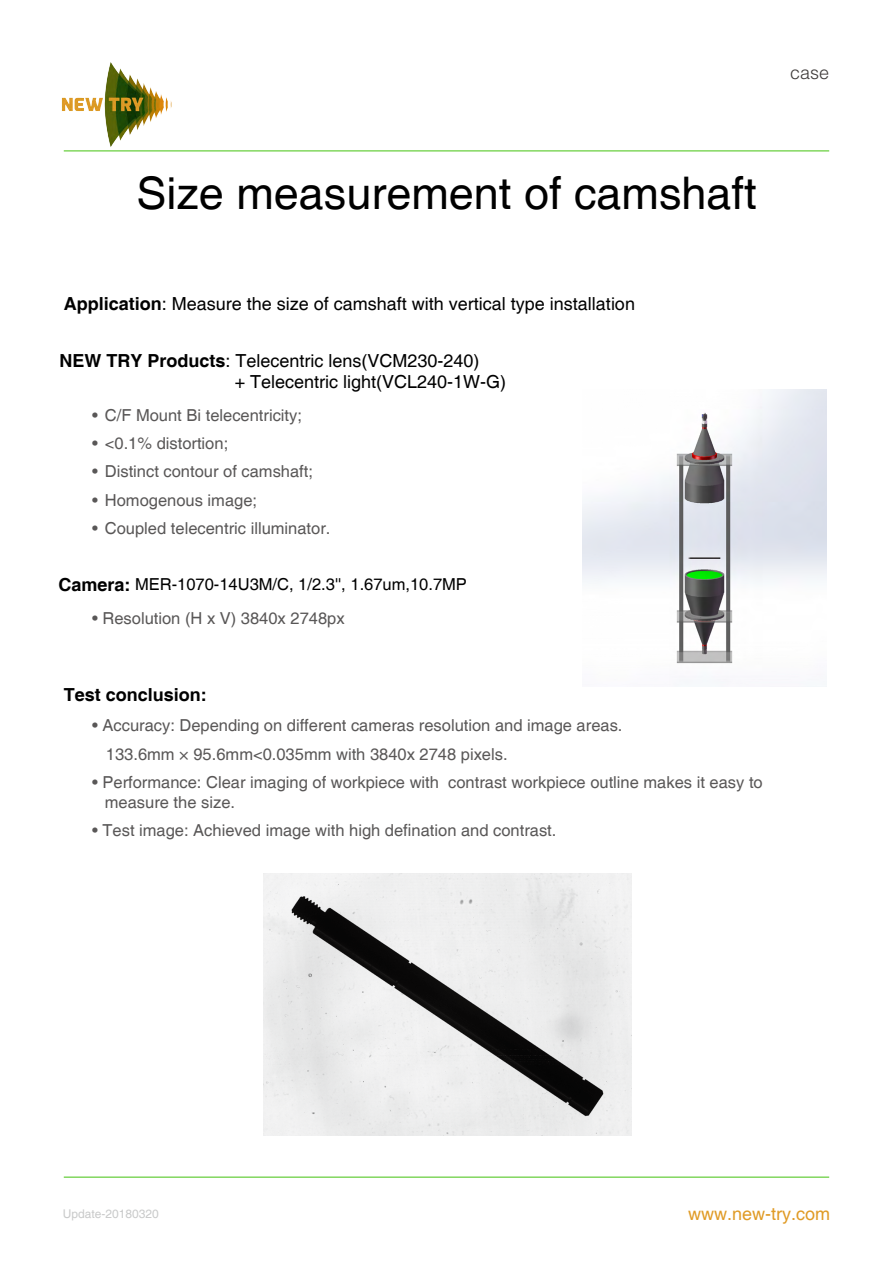
<style>
.page{position:relative;width:893px;height:1263px;background:#fff}
.page>*{position:absolute;margin:0;border:0;box-sizing:border-box;transform-origin:0 0}
.t1{font:45px "Helvetica";color:#000}
.t2{font:18px/21.6px "Helvetica";color:#000}
.t3{font:18px "Helvetica";color:#e09b26}
.t4{font:700 18px "Helvetica";color:#000}
.t5{font:300 18px "Helvetica";color:#3e3a39}
.t6{font:16.5px/28.3px "Helvetica";color:#595757}
.t7{font:16.5px "Helvetica";color:#000}
.t8{font:12px "Helvetica";color:#c9caca}
.s1{font-weight:700}
.s2{font-weight:700;font-size:18px}
</style>
<div class="page">
<hr style="left:64px;top:1176px;width:765px;height:2px;background:#82d75f">
<hr style="left:64px;top:150px;width:765px;height:2px;background:#82d75f">
<img style="left:61px;top:62px;width:116px;height:90px">
<img style="left:583px;top:390px;width:243px;height:274px">
<img style="left:264px;top:873px;width:368px;height:263px">
<p class="t5" style="left:790px;top:62px;width:41px">case</p>
<h1 class="t1" style="left:136px;top:168px;width:622px">Size measurement of camshaft</h1>
<p class="t2" style="left:64px;top:294px;width:573px"><span class="s1">Application</span>: Measure the size of camshaft with vertical type installation</p>
<p class="t2" style="left:235px;top:350px;width:273px;text-indent:-175px"><span class="s1">NEW TRY Products</span>: Telecentric lens(VCM230-240)<br>+ Telecentric light(VCL240-1W-G)</p>
<p class="t6" style="left:92px;top:401px;width:211px">• C/F Mount Bi telecentricity;</p>
<p class="t6" style="left:92px;top:430px;width:138px">• &lt;0.1% distortion;</p>
<p class="t6" style="left:92px;top:458px;width:222px">• Distinct contour of camshaft;</p>
<p class="t6" style="left:92px;top:486px;width:166px">• Homogenous image;</p>
<p class="t6" style="left:92px;top:514px;width:240px">• Coupled telecentric illuminator.</p>
<p class="t7" style="left:58px;top:575px;width:410px"><span class="s2">Camera:</span> MER-1070-14U3M/C, 1/2.3'', 1.67um,10.7MP</p>
<p class="t6" style="left:92px;top:605px;width:254px">• Resolution (H x V) 3840x 2748px</p>
<p class="t4" style="left:64px;top:684px;width:145px">Test conclusion:</p>
<p class="t6" style="left:106px;top:712px;width:518px;text-indent:-14px">• Accuracy: Depending on different cameras resolution and image areas.<br>133.6mm × 95.6mm&lt;0.035mm with 3840x 2748 pixels.</p>
<p class="t6" style="left:105px;top:773px;width:659px;line-height:19.8px;text-indent:-13px">• Performance: Clear imaging of workpiece with contrast workpiece outline makes it easy to measure the size.</p>
<p class="t6" style="left:92px;top:817px;width:466px">• Test image: Achieved image with high defination and contrast.</p>
<p class="t8" style="left:63px;top:1207px;width:98px">Update-20180320</p>
<p class="t3" style="left:688px;top:1203px;width:144px">www.new-try.com</p>
</div>
